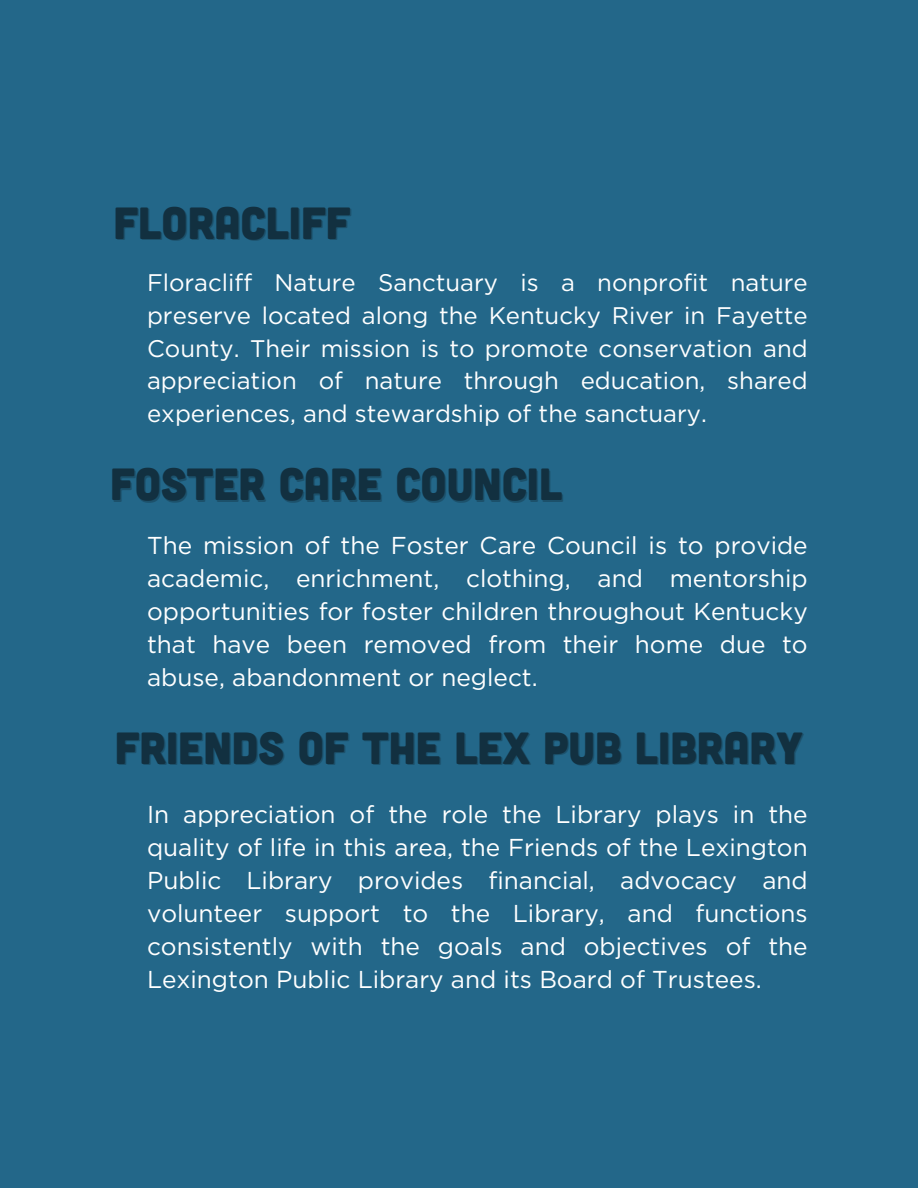
<style>
.page{position:relative;width:918px;height:1188px;background:#236789}
.page>*{position:absolute;margin:0;border:0;box-sizing:border-box;transform-origin:0 0}
.t1{font:45px "Cubano";color:#123040}
.t2{font:24.45px/33.2px "Gotham";color:#fff;text-align:justify}
.t3{font:24px/32.7px "Gotham";color:#fff;text-align:justify}
</style>
<div class="page">
<h1 class="t1" style="left:114px;top:194px;width:239px">FLORACLIFF</h1>
<p class="t3" style="left:147px;top:266px;width:662px">Floracliff Nature Sanctuary is a nonprofit nature preserve located along the Kentucky River in Fayette County. Their mission is to promote conservation and appreciation of nature through education, shared experiences, and stewardship of the sanctuary.</p>
<h1 class="t1" style="left:110px;top:455px;width:454px">FOSTER CARE COUNCIL</h1>
<h1 class="t2" style="left:147px;top:528px;width:662px">The mission of the Foster Care Council is to provide academic, enrichment, clothing, and mentorship opportunities for foster children throughout Kentucky that have been removed from their home due to abuse, abandonment or neglect.</h1>
<p class="t1" style="left:115px;top:719px;width:690px">FRIENDS OF THE LEX PUB LIBRARY</p>
<p class="t2" style="left:147px;top:797px;width:662px">In appreciation of the role the Library plays in the quality of life in this area, the Friends of the Lexington Public Library provides financial, advocacy and volunteer support to the Library, and functions consistently with the goals and objectives of the Lexington Public Library and its Board of Trustees.</p>
</div>
